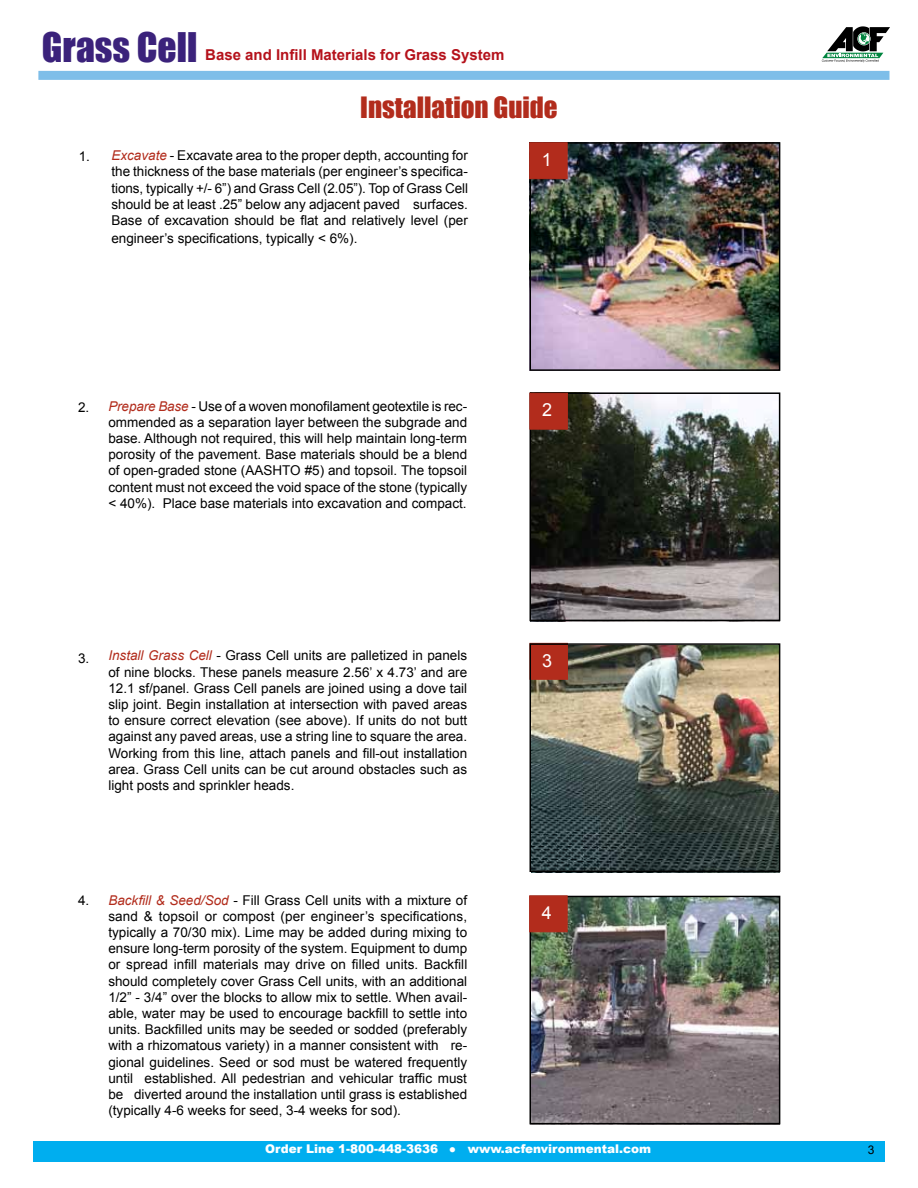
<style>
.page{position:relative;width:918px;height:1188px;background:#fff}
.page>*{position:absolute;margin:0;border:0;box-sizing:border-box;transform-origin:0 0}
.t1{font:37.5px "Impact";color:#3b227b}
.t2{font:27px "Impact";color:#b22c1c}
.t3{font:18px "Arial";color:#fff}
.t4{font:700 15px "Arial";color:#b5121b}
.t5{font:13.5px/16.2px "Arial";color:#000;text-align:justify}
.t6{font:900 12px "Arial";color:#fff}
.t7{font:12px "Arial";color:#000}
.s1{font-style:italic;color:#b22c1c}
</style>
<div class="page">
<div style="left:38px;top:71px;width:852px;height:9px;background:#7ebee9"></div>
<img style="left:533px;top:646px;width:244px;height:223px">
<img style="left:531px;top:899px;width:249px;height:226px">
<img style="left:533px;top:395px;width:244px;height:223px">
<img style="left:533px;top:145px;width:244px;height:223px">
<div style="left:530px;top:142px;width:250px;height:229px;border:2px solid #000"></div>
<div style="left:530px;top:392px;width:250px;height:229px;border:2px solid #000"></div>
<div style="left:529px;top:142px;width:39px;height:37px;background:#b22c1c;border:1px solid #b22c1c"></div>
<div style="left:530px;top:393px;width:38px;height:37px;background:#b22c1c;border:1px solid #b22c1c"></div>
<div style="left:530px;top:643px;width:38px;height:37px;background:#b22c1c;border:1px solid #b22c1c"></div>
<div style="left:530px;top:896px;width:250px;height:228px;border:2px solid #000"></div>
<div style="left:529px;top:896px;width:39px;height:36px;background:#b22c1c;border:1px solid #b22c1c"></div>
<div style="left:33px;top:1141px;width:852px;height:20px;background:#00aeef"></div>
<div style="left:530px;top:643px;width:250px;height:229px;border:2px solid #000"></div>
<svg style="left:822px;top:26px;width:68px;height:36px"></svg>
<h1 class="t1" style="left:42px;top:18px;width:157px">Grass Cell</h1>
<p class="t4" style="left:205px;top:45px;width:301px">Base and Infill Materials for Grass System</p>
<h2 class="t2" style="left:360px;top:86px;width:199px">Installation Guide</h2>
<p class="t5" style="left:111px;top:147px;width:358px;text-indent:-33px">1. <span class="s1">Excavate</span> - Excavate area to the proper depth, accounting for the thickness of the base materials (per engineer’s specifica&shy;tions, typically +/- 6”) and Grass Cell (2.05”). Top of Grass Cell should be at least .25” below any adjacent paved surfaces.<br>Base of excavation should be flat and relatively level (per</p>
<p class="t5" style="left:111px;top:230px;width:247px">engineer’s specifications, typically &lt; 6%).</p>
<p class="t5" style="left:108px;top:398px;width:360px;text-indent:-30px">2. <span class="s1">Prepare Base</span> - Use of a woven monofilament geotextile is rec&shy;ommended as a separation layer between the subgrade and base. Although not required, this will help maintain long-term porosity of the pavement. Base materials should be a blend of open-graded stone (AASHTO #5) and topsoil. The topsoil content must not exceed the void space of the stone (typically &lt; 40%). Place base materials into excavation and compact.</p>
<p class="t5" style="left:108px;top:648px;width:360px;text-indent:-30px">3. <span class="s1">Install Grass Cell</span> - Grass Cell units are palletized in panels of nine blocks. These panels measure 2.56’ x 4.73’ and are 12.1 sf/panel. Grass Cell panels are joined using a dove tail slip joint. Begin installation at intersection with paved areas to ensure correct elevation (see above). If units do not butt against any paved areas, use a string line to square the area.<br>Working from this line, attach panels and fill-out installation area. Grass Cell units can be cut around obstacles such as light posts and sprinkler heads.</p>
<p class="t5" style="left:108px;top:892px;width:360px;text-indent:-30px">4. <span class="s1">Backfill &amp; Seed/Sod</span> - Fill Grass Cell units with a mixture of sand &amp; topsoil or compost (per engineer’s specifications, typically a 70/30 mix). Lime may be added during mixing to ensure long-term porosity of the system. Equipment to dump or spread infill materials may drive on filled units. Backfill should completely cover Grass Cell units, with an additional 1/2” - 3/4” over the blocks to allow mix to settle. When avail&shy;able, water may be used to encourage backfill to settle into units. Backfilled units may be seeded or sodded (preferably with a rhizomatous variety) in a manner consistent with re&shy;gional guidelines. Seed or sod must be watered frequently until established. All pedestrian and vehicular traffic must be diverted around the installation until grass is established (typically 4-6 weeks for seed, 3-4 weeks for sod).</p>
<h3 class="t3" style="left:542px;top:148px;width:12px">1</h3>
<h3 class="t3" style="left:542px;top:398px;width:12px">2</h3>
<h3 class="t3" style="left:542px;top:648px;width:12px">3</h3>
<h3 class="t3" style="left:542px;top:901px;width:12px">4</h3>
<p class="t6" style="left:265px;top:1140px;width:388px">Order Line 1-800-448-3636 ● www.acfenvironmental.com</p>
<p class="t7" style="left:868px;top:1142px;width:8px">3</p>
</div>
